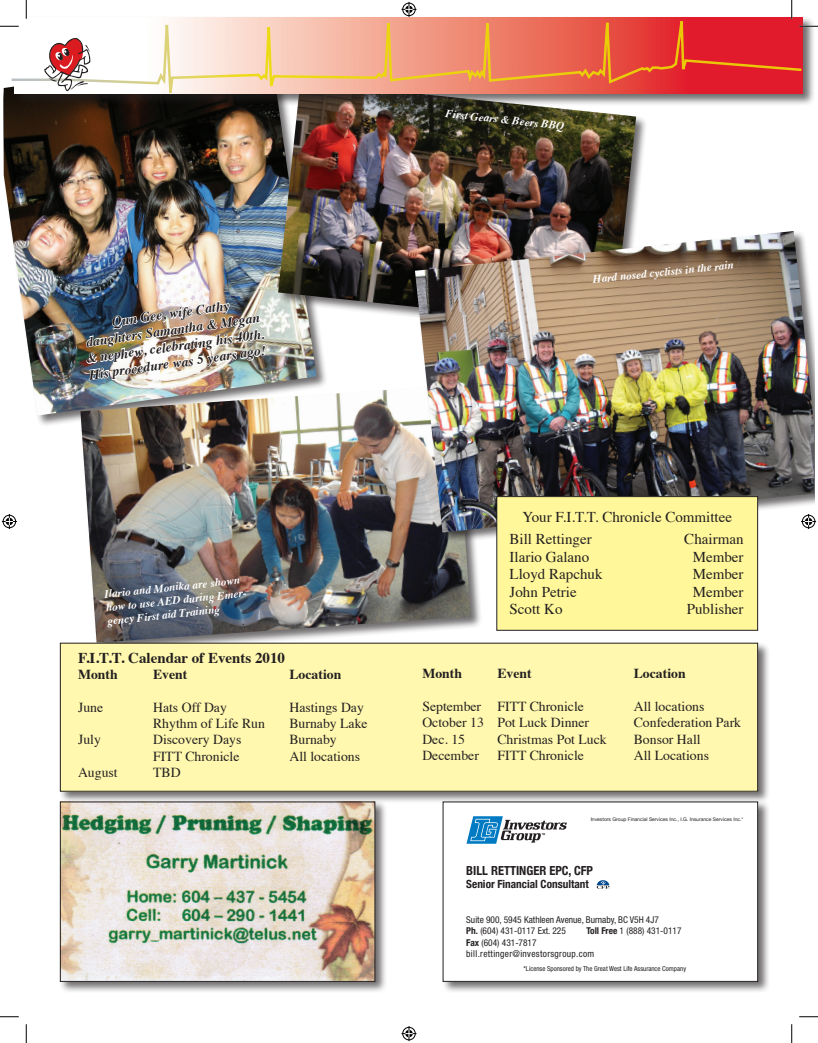
<style>
.page{position:relative;width:818px;height:1043px;background:#fff}
.page>*{position:absolute;margin:0;border:0;box-sizing:border-box;transform-origin:0 0}
.t1{font:15px/22.5px "Times";color:#231f20}
.t2{font:700 15px "Times";color:#231f20}
.t3{font:13.75px "Times";color:#231f20}
.t4{font:italic 700 13.75px/16.5px "Times";color:#231f20;text-align:center}
.t5{font:700 13.75px "Times";color:#231f20}
.t6{font:700 condensed 12.5px "Helvetica Neue";color:#231f20}
.t7{font:italic 700 11.25px/13.5px "Times";color:#fff}
.t8{font:700 condensed 11.25px "Helvetica Neue";color:#231f20}
.t9{font:condensed 9.38px/11.2px "Helvetica Neue LT Std";color:#231f20}
.t10{font:condensed 9.38px/11.2px "Helvetica Neue LT Std";letter-spacing:.035em;color:#231f20}
.t11{font:condensed 6.88px "Helvetica Neue LT Std";color:#231f20}
.t12{font:5px "Helvetica Neue";color:#231f20}
.s1{font-family:"Helvetica Neue";font-weight:700}
</style>
<div class="page">
<img style="left:4px;top:87px;width:312px;height:328px">
<div style="left:441px;top:800px;width:329px;height:193px;background:#231f20;opacity:.65"></div>
<div style="left:443px;top:802px;width:314px;height:179px;background:#fff"></div>
<div style="left:276px;top:80px;width:371px;height:259px;background:#231f20;opacity:.65"></div>
<img style="left:278px;top:106px;width:358px;height:222px">
<img style="left:80px;top:385px;width:390px;height:256px">
<div style="left:14px;top:16px;width:800px;height:90px;background:#231f20;opacity:.65"></div>
<svg style="left:15px;top:17px;width:787px;height:3px"></svg>
<div style="left:59px;top:800px;width:328px;height:193px;background:#231f20;opacity:.65"></div>
<img style="left:62px;top:804px;width:311px;height:175px">
<svg style="left:10px;top:20px;width:792px;height:74px"></svg>
<svg style="left:44px;top:38px;width:47px;height:53px"></svg>
<div style="left:59px;top:641px;width:711px;height:163px;background:#231f20;opacity:.65"></div>
<div style="left:60px;top:643px;width:697px;height:148px;background:#fff8ae"></div>
<svg style="left:466px;top:816px;width:101px;height:28px"></svg>
<div style="left:413px;top:229px;width:401px;height:315px;background:#231f20;opacity:.65"></div>
<img style="left:415px;top:231px;width:399px;height:301px">
<svg style="left:596px;top:880px;width:13px;height:8px"></svg>
<div style="left:497px;top:496px;width:260px;height:134px;background:#fff79a"></div>
<div style="left:496px;top:496px;width:262px;height:134px;border:1px solid #231f20"></div>
<img style="left:85px;top:286px;width:182px;height:112px">
<svg style="left:0;top:26px;width:19px;height:1px"></svg>
<svg style="left:799px;top:26px;width:19px;height:1px"></svg>
<svg style="left:0;top:1016px;width:19px;height:1px"></svg>
<svg style="left:799px;top:1016px;width:19px;height:1px"></svg>
<svg style="left:26px;top:0;width:1px;height:19px"></svg>
<svg style="left:26px;top:1024px;width:1px;height:18px"></svg>
<svg style="left:791px;top:0;width:1px;height:19px"></svg>
<svg style="left:791px;top:1024px;width:1px;height:18px"></svg>
<svg style="left:401px;top:2px;width:15px;height:15px"></svg>
<svg style="left:401px;top:1026px;width:15px;height:15px"></svg>
<svg style="left:2px;top:514px;width:15px;height:15px"></svg>
<svg style="left:801px;top:514px;width:15px;height:15px"></svg>
<p class="t4" style="left:80px;top:317px;width:181px;rotate:-8deg">Qun Gee, wife Cathy<br>daughters Samantha &amp; Megan &amp; nephew, celebrating his 40th.<br>His procedure was 5 years ago!</p>
<p class="t7" style="left:104px;top:586px;width:145px;rotate:-6deg">Ilario and Monika are shown how to use AED during Emer&shy;gency First aid Training</p>
<p class="t2" style="left:78px;top:643px;width:208px">F.I.T.T. Calendar of Events 2010</p>
<p class="t5" style="left:78px;top:661px;width:41px">Month</p>
<p class="t5" style="left:153px;top:661px;width:36px">Event</p>
<p class="t5" style="left:289px;top:661px;width:53px">Location</p>
<p class="t3" style="left:78px;top:694px;width:27px">June</p>
<p class="t3" style="left:153px;top:694px;width:75px">Hats Off Day</p>
<p class="t3" style="left:289px;top:694px;width:76px">Hastings Day</p>
<p class="t3" style="left:153px;top:710px;width:113px">Rhythm of Life Run</p>
<p class="t3" style="left:289px;top:710px;width:80px">Burnaby Lake</p>
<p class="t3" style="left:78px;top:727px;width:24px">July</p>
<p class="t3" style="left:153px;top:727px;width:90px">Discovery Days</p>
<p class="t3" style="left:289px;top:727px;width:49px">Burnaby</p>
<p class="t3" style="left:153px;top:743px;width:88px">FITT Chronicle</p>
<p class="t3" style="left:289px;top:743px;width:72px">All locations</p>
<p class="t3" style="left:78px;top:759px;width:41px">August</p>
<p class="t3" style="left:153px;top:759px;width:29px">TBD</p>
<p class="t7" style="left:446px;top:106px;width:121px;rotate:6deg">First Gears &amp; Beers BBQ</p>
<p class="t7" style="left:592px;top:272px;width:143px;rotate:-6deg">Hard nosed cyclists in the rain</p>
<p class="t1" style="left:509px;top:504px;width:224px;text-indent:13px">Your F.I.T.T. Chronicle Committee<br>Bill Rettinger</p>
<p class="t1" style="left:684px;top:526px;width:61px">Chairman</p>
<p class="t1" style="left:509px;top:544px;width:81px">Ilario Galano</p>
<p class="t1" style="left:692px;top:544px;width:52px">Member</p>
<p class="t1" style="left:509px;top:561px;width:94px">Lloyd Rapchuk</p>
<p class="t1" style="left:692px;top:561px;width:52px">Member</p>
<p class="t1" style="left:509px;top:579px;width:69px">John Petrie</p>
<p class="t1" style="left:692px;top:579px;width:52px">Member</p>
<p class="t1" style="left:509px;top:596px;width:54px">Scott Ko</p>
<p class="t1" style="left:686px;top:596px;width:58px">Publisher</p>
<p class="t5" style="left:422px;top:660px;width:41px">Month</p>
<p class="t5" style="left:497px;top:660px;width:36px">Event</p>
<p class="t5" style="left:633px;top:660px;width:53px">Location</p>
<p class="t3" style="left:422px;top:693px;width:163px">September FITT Chronicle</p>
<p class="t3" style="left:633px;top:693px;width:72px">All locations</p>
<p class="t3" style="left:422px;top:709px;width:168px">October 13 Pot Luck Dinner</p>
<p class="t3" style="left:633px;top:709px;width:109px">Confederation Park</p>
<p class="t3" style="left:422px;top:726px;width:44px">Dec. 15</p>
<p class="t3" style="left:497px;top:726px;width:111px">Christmas Pot Luck</p>
<p class="t3" style="left:633px;top:726px;width:68px">Bonsor Hall</p>
<p class="t3" style="left:422px;top:742px;width:58px">December</p>
<p class="t3" style="left:497px;top:742px;width:88px">FITT Chronicle</p>
<p class="t3" style="left:633px;top:742px;width:77px">All Locations</p>
<p class="t12" style="left:590px;top:816px;width:154px">Investors Group Financial Services Inc., I.G. Insurance Services Inc.*</p>
<p class="t6" style="left:466px;top:863px;width:128px">BILL RETTINGER EPC, CFP</p>
<p class="t8" style="left:466px;top:877px;width:124px">Senior Financial Consultant</p>
<p class="t9" style="left:466px;top:914px;width:194px">Suite 900, 5945 Kathleen Avenue, Burnaby, BC V5H 4J7<br><span class="s1">Ph.</span> (604) 431-0117 Ext. 225</p>
<p class="t9" style="left:586px;top:925px;width:97px"><span class="s1">Toll Free</span> 1 (888) 431-0117</p>
<p class="t10" style="left:466px;top:936px;width:130px"><span class="s1">Fax</span> (604) 431-7817 bill.rettinger@investorsgroup.com</p>
<p class="t11" style="left:523px;top:965px;width:164px">*License Sponsored by The Great West Life Assurance Company</p>
</div>
